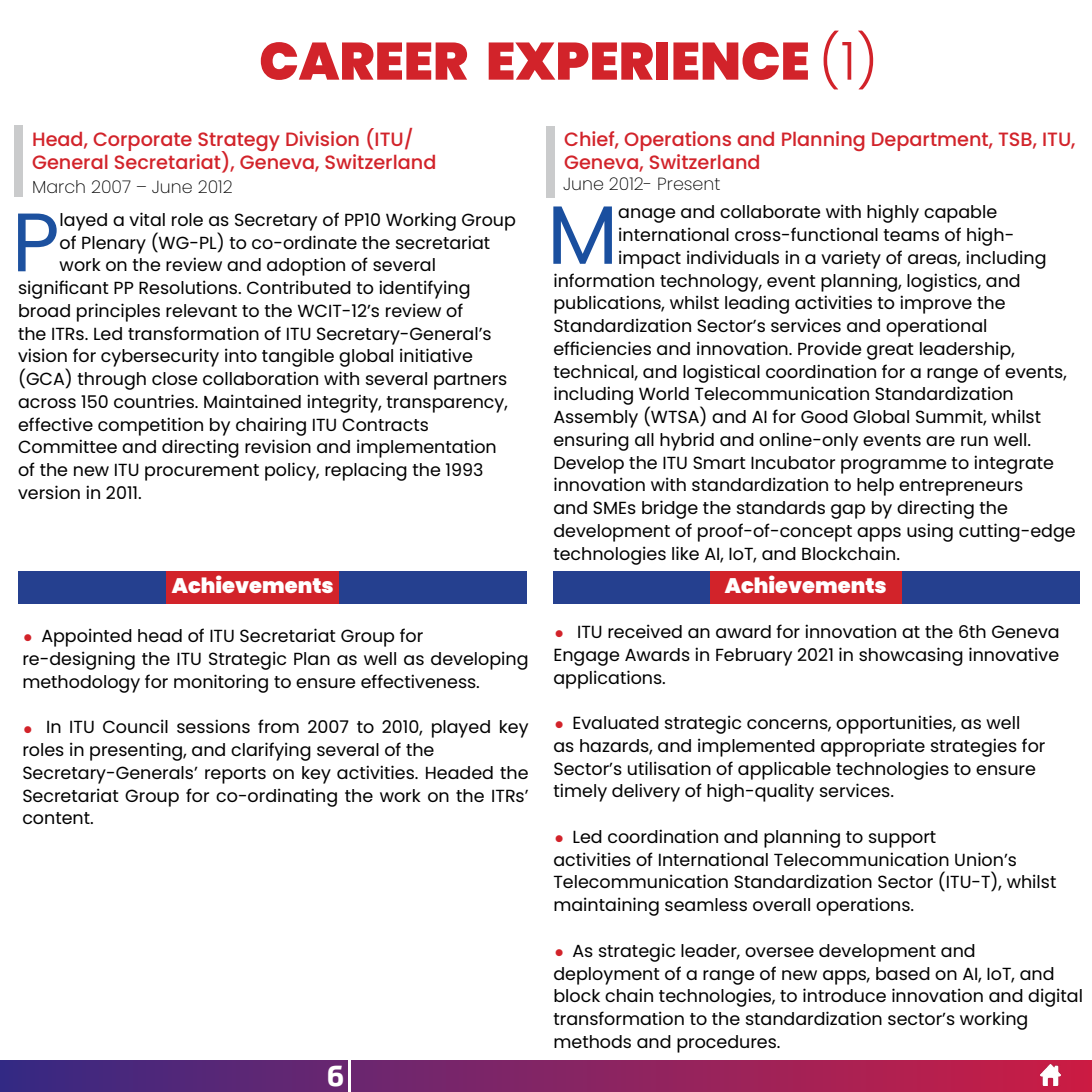
<style>
.page{position:relative;width:1092px;height:1092px;background:#fff}
.page>*{position:absolute;margin:0;border:0;box-sizing:border-box;transform-origin:0 0}
.t1{font:82.77px "Poppins";color:#1a4f9f}
.t2{font:82.77px "Poppins";color:#1d519f}
.t3{font:900 52.5px "Poppins";color:#d2232a}
.t4{font:700 29.75px "Prometo";color:#fff}
.t5{font:900 21px "Poppins";color:#fff}
.t6{font:500 19.25px/23.1px "Poppins";color:#d2232a}
.t7{font:17.5px/22.8px "Poppins";color:#000}
.t8{font:200 17.5px "Poppins";color:#000}
.s1{font-weight:300}
.s2{font-size:28px;color:#d2232a}
</style>
<div class="page">
<div style="left:0;top:1060px;width:1091px;height:31px;background:linear-gradient(to right,#392b84,#cc1e44)"></div>
<hr style="left:348px;top:1060px;width:2px;height:31px;background:#fff">
<img style="left:1040px;top:1064px;width:19px;height:21px">
<div style="left:553px;top:571px;width:526px;height:32px;background:#25408f"></div>
<div style="left:710px;top:571px;width:191px;height:32px;background:#d2232a"></div>
<div style="left:546px;top:126px;width:8px;height:72px;background:#cacbcc"></div>
<div style="left:14px;top:125px;width:8px;height:72px;background:#cacbcc"></div>
<div style="left:18px;top:571px;width:508px;height:32px;background:#25408f"></div>
<div style="left:167px;top:571px;width:172px;height:32px;background:#d2232a"></div>
<h2 class="t3" style="left:259px;top:31px;width:620px">CAREER EXPERIENCE <span class="s1">(1)</span></h2>
<p class="t6" style="left:32px;top:127px;width:406px">Head, Corporate Strategy Division (ITU/<br>General Secretariat), Geneva, Switzerland</p>
<p class="t8" style="left:32px;top:177px;width:202px">March 2007 – June 2012</p>
<h1 class="t2" style="left:12px;top:194px;width:49px">P</h1>
<p class="t7" style="left:60px;top:208px;width:458px">layed a vital role as Secretary of PP10 Working Group</p>
<p class="t7" style="left:60px;top:231px;width:432px">of Plenary (WG-PL) to co-ordinate the secretariat</p>
<p class="t7" style="left:60px;top:254px;width:378px">work on the review and adoption of several</p>
<p class="t7" style="left:18px;top:276px;width:454px">significant PP Resolutions. Contributed to identifying</p>
<p class="t7" style="left:18px;top:299px;width:446px">broad principles relevant to the WCIT-12’s review of</p>
<p class="t7" style="left:18px;top:322px;width:475px">the ITRs. Led transformation of ITU Secretary-General’s</p>
<p class="t7" style="left:18px;top:345px;width:456px">vision for cybersecurity into tangible global initiative</p>
<p class="t7" style="left:18px;top:367px;width:491px">(GCA) through close collaboration with several partners</p>
<p class="t7" style="left:18px;top:390px;width:491px">across 150 countries. Maintained integrity, transparency,</p>
<p class="t7" style="left:18px;top:413px;width:412px">effective competition by chairing ITU Contracts</p>
<p class="t7" style="left:18px;top:436px;width:480px">Committee and directing revision and implementation</p>
<p class="t7" style="left:18px;top:458px;width:467px">of the new ITU procurement policy, replacing the 1993</p>
<p class="t7" style="left:18px;top:481px;width:125px">version in 2011.</p>
<p class="t5" style="left:172px;top:573px;width:163px">Achievements</p>
<p class="t7" style="left:22px;top:624px;width:508px"><span class="s2">•</span> Appointed head of ITU Secretariat Group for re-designing the ITU Strategic Plan as well as developing methodology for monitoring to ensure effectiveness.</p>
<p class="t7" style="left:22px;top:715px;width:507px"><span class="s2">•</span> In ITU Council sessions from 2007 to 2010, played key roles in presenting, and clarifying several of the Secretary-Generals’ reports on key activities. Headed the Secretariat Group for co-ordinating the work on the ITRs’ content.</p>
<h3 class="t4" style="left:327px;top:1056px;width:18px">6</h3>
<p class="t6" style="left:564px;top:127px;width:513px">Chief, Operations and Planning Department, TSB, ITU,<br>Geneva, Switzerland</p>
<p class="t8" style="left:563px;top:174px;width:159px">June 2012- Present</p>
<h1 class="t1" style="left:547px;top:187px;width:73px">M</h1>
<p class="t7" style="left:618px;top:201px;width:380px">anage and collaborate with highly capable</p>
<p class="t7" style="left:618px;top:223px;width:397px">international cross-functional teams of high-</p>
<p class="t7" style="left:618px;top:246px;width:430px">impact individuals in a variety of areas, including</p>
<p class="t7" style="left:553px;top:269px;width:469px">information technology, event planning, logistics, and</p>
<p class="t7" style="left:553px;top:292px;width:453px">publications, whilst leading activities to improve the</p>
<p class="t7" style="left:553px;top:314px;width:435px">Standardization Sector’s services and operational</p>
<p class="t7" style="left:553px;top:337px;width:463px">efficiencies and innovation. Provide great leadership,</p>
<p class="t7" style="left:553px;top:360px;width:515px">technical, and logistical coordination for a range of events,</p>
<p class="t7" style="left:553px;top:383px;width:462px">including World Telecommunication Standardization</p>
<p class="t7" style="left:553px;top:405px;width:489px">Assembly (WTSA) and AI for Good Global Summit, whilst</p>
<p class="t7" style="left:553px;top:428px;width:479px">ensuring all hybrid and online-only events are run well.</p>
<p class="t7" style="left:553px;top:451px;width:502px">Develop the ITU Smart Incubator programme to integrate</p>
<p class="t7" style="left:553px;top:474px;width:471px">innovation with standardization to help entrepreneurs</p>
<p class="t7" style="left:553px;top:496px;width:456px">and SMEs bridge the standards gap by directing the</p>
<p class="t7" style="left:553px;top:519px;width:524px">development of proof-of-concept apps using cutting-edge</p>
<p class="t7" style="left:553px;top:542px;width:348px">technologies like AI, IoT, and Blockchain.</p>
<p class="t5" style="left:724px;top:573px;width:163px">Achievements</p>
<p class="t7" style="left:553px;top:620px;width:507px;text-align:justify"><span class="s2">•</span> ITU received an award for innovation at the 6th Geneva Engage Awards in February 2021 in showcasing innovative applications.</p>
<p class="t7" style="left:553px;top:711px;width:493px"><span class="s2">•</span> Evaluated strategic concerns, opportunities, as well as hazards, and implemented appropriate strategies for Sector’s utilisation of applicable technologies to ensure timely delivery of high-quality services.</p>
<p class="t7" style="left:553px;top:825px;width:504px"><span class="s2">•</span> Led coordination and planning to support<br>activities of International Telecommunication Union’s Telecommunication Standardization Sector (ITU-T), whilst maintaining seamless overall operations.</p>
<p class="t7" style="left:553px;top:939px;width:531px"><span class="s2">•</span> As strategic leader, oversee development and deployment of a range of new apps, based on AI, IoT, and block chain technologies, to introduce innovation and digital transformation to the standardization sector’s working methods and procedures.</p>
</div>
